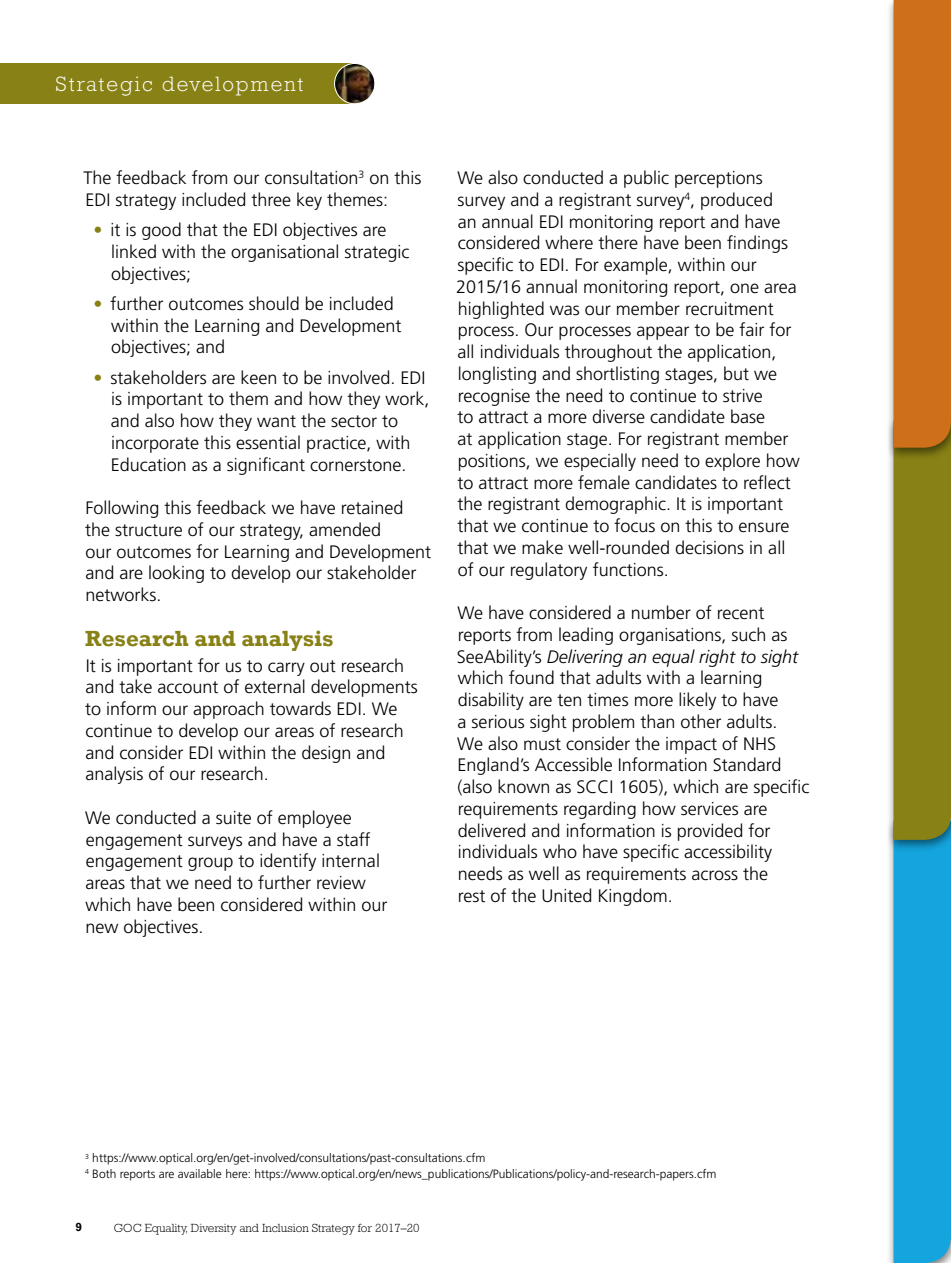
<style>
.page{position:relative;width:951px;height:1263px;background:#fff}
.page>*{position:absolute;margin:0;border:0;box-sizing:border-box;transform-origin:0 0}
.t1{font:700 22.5px "Rockwell";color:#888115}
.t2{font:300 21px "Rockwell";letter-spacing:.1em;color:#fff}
.t3{font:300 18px/21.8px "Frutiger";color:#000}
.t4{font:300 12px/15px "Frutiger LT Std";color:#000}
.t5{font:300 12px "Rockwell";color:#000}
.t6{font:700 12px "Rockwell";color:#000}
.s1{color:#888115}
.s2{font-style:italic}
</style>
<div class="page">
<div style="left:886px;top:817px;width:64px;height:446px;background:#000;opacity:.5"></div>
<div style="left:886px;top:417px;width:64px;height:435px;background:#000;opacity:.5"></div>
<div style="left:886px;top:0;width:64px;height:460px;background:#000;opacity:.5"></div>
<svg style="left:893px;top:0;width:57px;height:1263px;background:#7a865a"></svg>
<div style="left:0;top:63px;width:354px;height:40px;background:#888115"></div>
<img style="left:334px;top:63px;width:41px;height:41px;border-radius:20px">
<div style="left:334px;top:63px;width:41px;height:41px;border:1px solid #fff;border-radius:50%"></div>
<p class="t2" style="left:56px;top:72px;width:249px">Strategic development</p>
<p class="t3" style="left:84px;top:167px;width:339px">The feedback from our consultation<sup>3</sup> on this<br>EDI strategy included three key themes:</p>
<p class="t3" style="left:111px;top:219px;width:300px;text-indent:-17px"><span class="s1">•</span> it is good that the EDI objectives are linked with the organisational strategic objectives;</p>
<p class="t3" style="left:111px;top:293px;width:292px;text-indent:-17px"><span class="s1">•</span> further outcomes should be included within the Learning and Development objectives; and</p>
<p class="t3" style="left:111px;top:367px;width:320px;text-indent:-17px"><span class="s1">•</span> stakeholders are keen to be involved. EDI is important to them and how they work, and also how they want the sector to incorporate this essential practice, with Education as a significant cornerstone.</p>
<p class="t3" style="left:85px;top:497px;width:347px">Following this feedback we have retained the structure of our strategy, amended<br>our outcomes for Learning and Development and are looking to develop our stakeholder networks.</p>
<p class="t1" style="left:85px;top:624px;width:250px">Research and analysis</p>
<p class="t3" style="left:85px;top:654px;width:334px">It is important for us to carry out research and take account of external developments to inform our approach towards EDI. We continue to develop our areas of research and consider EDI within the design and analysis of our research.</p>
<p class="t3" style="left:85px;top:807px;width:304px">We conducted a suite of employee engagement surveys and have a staff engagement group to identify internal areas that we need to further review which have been considered within our new objectives.</p>
<p class="t3" style="left:456px;top:167px;width:345px">We also conducted a public perceptions survey and a registrant survey<sup>4</sup>, produced<br>an annual EDI monitoring report and have considered where there have been findings specific to EDI. For example, within our 2015/16 annual monitoring report, one area highlighted was our member recruitment process. Our processes appear to be fair for all individuals throughout the application, longlisting and shortlisting stages, but we recognise the need to continue to strive<br>to attract a more diverse candidate base<br>at application stage. For registrant member positions, we especially need to explore how to attract more female candidates to reflect the registrant demographic. It is important that we continue to focus on this to ensure that we make well-rounded decisions in all of our regulatory functions.</p>
<p class="t3" style="left:457px;top:602px;width:354px">We have considered a number of recent reports from leading organisations, such as SeeAbility’s <span class="s2">Delivering an equal right to sight </span>which found that adults with a learning disability are ten times more likely to have<br>a serious sight problem than other adults.<br>We also must consider the impact of NHS England’s Accessible Information Standard (also known as SCCI 1605), which are specific requirements regarding how services are delivered and information is provided for individuals who have specific accessibility needs as well as requirements across the<br>rest of the United Kingdom.</p>
<p class="t4" style="left:85px;top:1151px;width:632px"><sup>3</sup> https://www.optical.org/en/get-involved/consultations/past-consultations.cfm<br><sup>4</sup> Both reports are available here: https://www.optical.org/en/news_publications/Publications/policy-and-research-papers.cfm</p>
<p class="t6" style="left:75px;top:1219px;width:8px">9</p>
<p class="t5" style="left:114px;top:1221px;width:307px">GOC Equality, Diversity and Inclusion Strategy for 2017–20</p>
</div>
